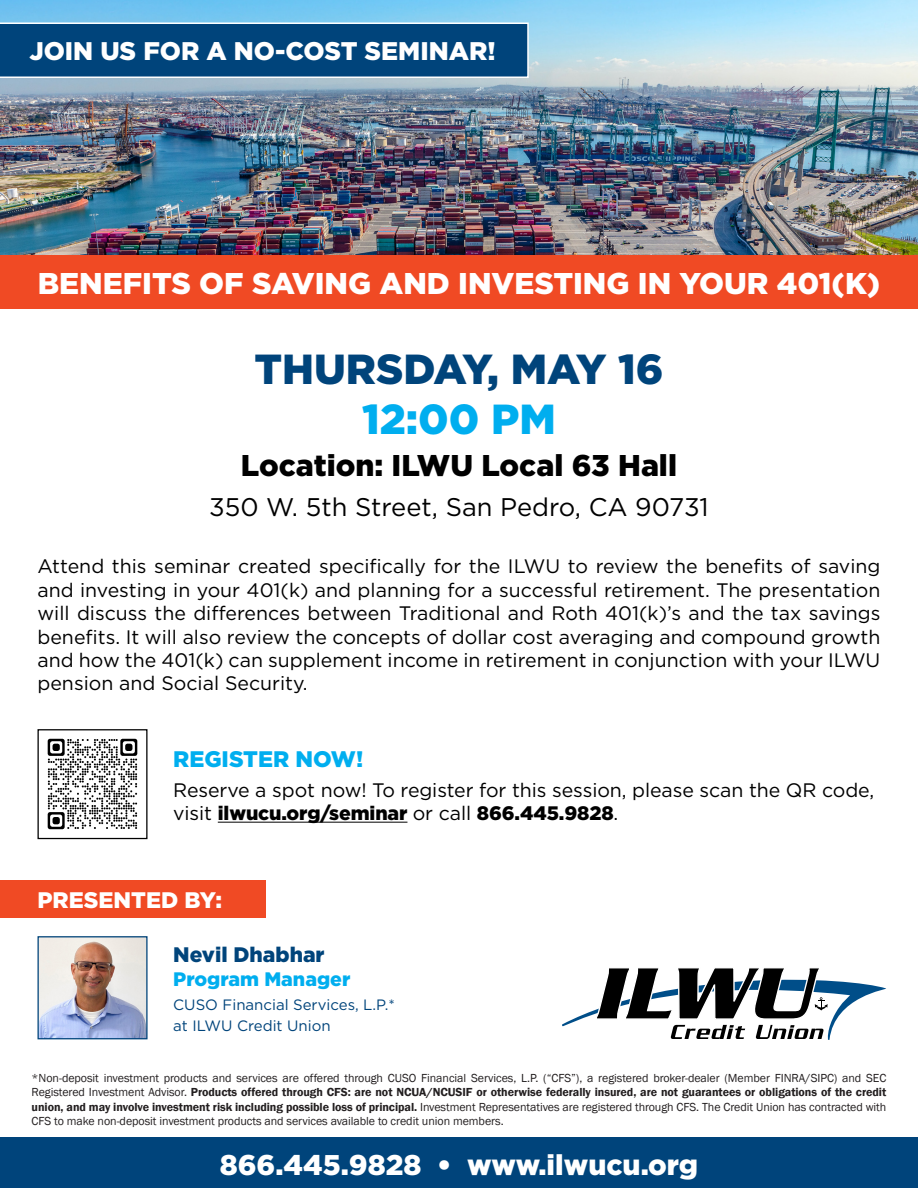
<style>
.page{position:relative;width:918px;height:1188px;background:#fff}
.page>*{position:absolute;margin:0;border:0;box-sizing:border-box;transform-origin:0 0}
.t1{font:900 42px "Gotham";color:#00447b}
.t2{font:900 42px "Gotham";color:#00aeef}
.t3{font:900 30px "Gotham";color:#fff}
.t4{font:900 30px "Gotham";color:#000}
.t5{font:900 28.5px "Gotham";color:#fff}
.t6{font:25.5px "Gotham";color:#000}
.t7{font:900 25.5px "Gotham";color:#fff}
.t8{font:900 22.5px "Gotham";color:#00aeef}
.t9{font:900 22.5px "Gotham";color:#fff}
.t10{font:900 21px "Gotham";color:#00447b}
.t11{font:19.5px/23.4px "Gotham";letter-spacing:-.005em;color:#000;text-align:justify}
.t12{font:900 19.5px "Gotham";color:#00aeef}
.t13{font:15px "Gotham";color:#00447b}
.t14{font:12px/14.4px "Franklin Gothic";letter-spacing:-.005em;color:#231f20;text-align:justify}
.s1{font-weight:900}
.s2{font-weight:600}
</style>
<div class="page">
<img style="left:0;top:0;width:918px;height:255px">
<img style="left:39px;top:938px;width:107px;height:99px">
<div style="left:37px;top:936px;width:111px;height:103px;border:1px solid #00447b"></div>
<div style="left:0;top:1138px;width:918px;height:50px;background:#00447b"></div>
<hr style="left:218px;top:822px;width:189px;height:1px;background:#000">
<div style="left:0;top:880px;width:266px;height:38px;background:#f04a24"></div>
<svg style="left:562px;top:968px;width:324px;height:72px"></svg>
<img style="left:47px;top:738px;width:91px;height:92px">
<div style="left:37px;top:729px;width:111px;height:110px;border:1px solid #000"></div>
<div style="left:0;top:255px;width:918px;height:54px;background:#f04a24"></div>
<svg style="left:0;top:22px;width:529px;height:56px;background:#0f4f83"></svg>
<p class="t7" style="left:29px;top:34px;width:468px">JOIN US FOR A NO-COST SEMINAR!</p>
<p class="t3" style="left:38px;top:262px;width:844px">BENEFITS OF SAVING AND INVESTING IN YOUR 401(K)</p>
<p class="t1" style="left:254px;top:340px;width:411px">THURSDAY, MAY 16</p>
<p class="t2" style="left:362px;top:391px;width:195px">12:00 PM</p>
<p class="t4" style="left:241px;top:445px;width:438px">Location: ILWU Local 63 Hall</p>
<p class="t6" style="left:209px;top:491px;width:501px">350 W. 5th Street, San Pedro, CA 90731</p>
<p class="t11" style="left:38px;top:554px;width:845px">Attend this seminar created specifically for the ILWU to review the benefits of saving and investing in your 401(k) and planning for a successful retirement. The presentation will discuss the differences between Traditional and Roth 401(k)’s and the tax savings benefits. It will also review the concepts of dollar cost averaging and compound growth and how the 401(k) can supplement income in retirement in conjunction with your ILWU pension and Social Security.</p>
<p class="t8" style="left:173px;top:744px;width:192px">REGISTER NOW!</p>
<p class="t11" style="left:173px;top:778px;width:703px">Reserve a spot now! To register for this session, please scan the QR code, visit <span class="s1">ilwucu.org/seminar</span> or call <span class="s1">866.445.9828</span>.</p>
<p class="t9" style="left:38px;top:884px;width:186px">PRESENTED BY:</p>
<p class="t10" style="left:173px;top:941px;width:153px">Nevil Dhabhar</p>
<p class="t12" style="left:173px;top:966px;width:179px">Program Manager</p>
<p class="t13" style="left:173px;top:995px;width:223px">CUSO Financial Services, L.P.*</p>
<p class="t13" style="left:173px;top:1016px;width:159px">at ILWU Credit Union</p>
<p class="t14" style="left:32px;top:1071px;width:856px">*Non-deposit investment products and services are offered through CUSO Financial Services, L.P. (“CFS”), a registered broker-dealer (Member FINRA/SIPC) and SEC Registered Investment Advisor. <span class="s2">Products offered through CFS: are not NCUA/NCUSIF or otherwise federally insured, are not guarantees or obligations of the credit union, and may involve investment risk including possible loss of principal.</span> Investment Representatives are registered through CFS. The Credit Union has contracted with CFS to make non-deposit investment products and services available to credit union members.</p>
<p class="t5" style="left:220px;top:1145px;width:480px">866.445.9828 • www.ilwucu.org</p>
</div>
